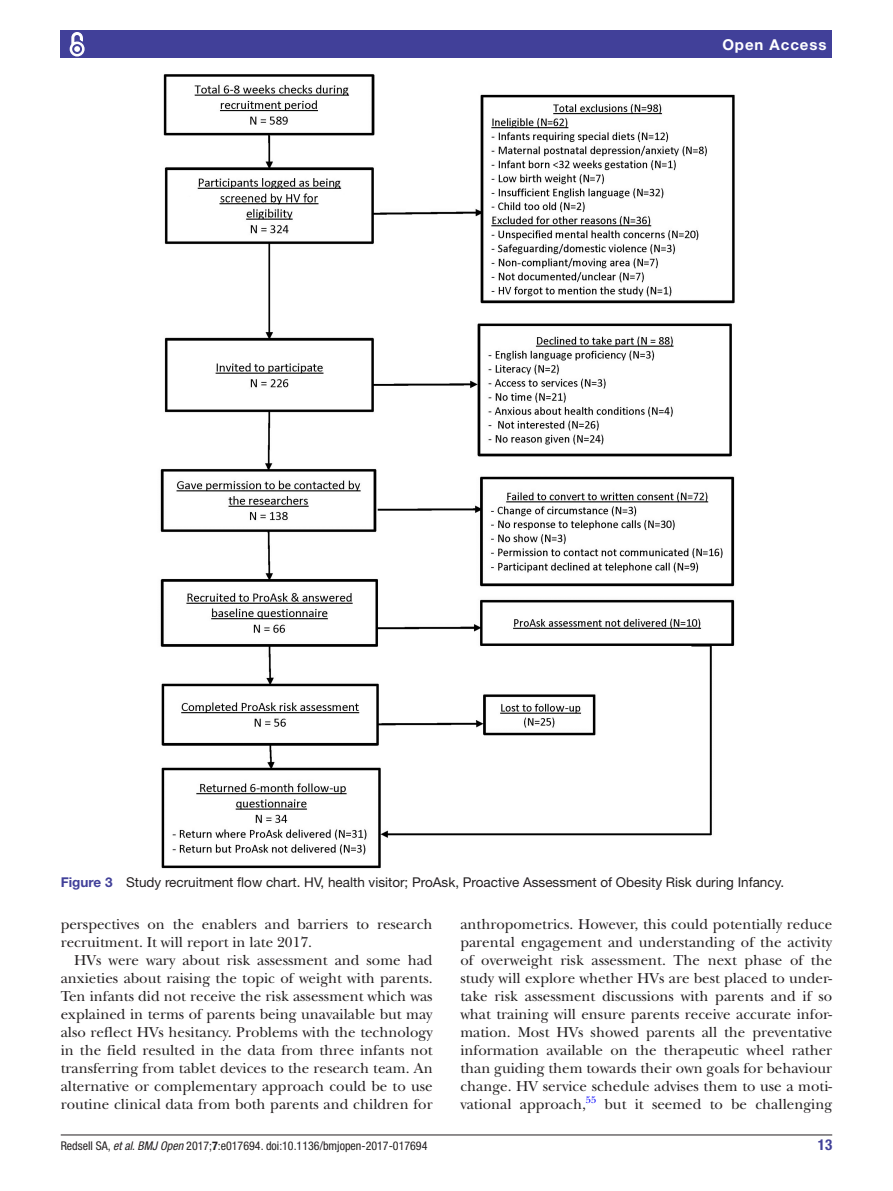
<style>
.page{position:relative;width:893px;height:1191px;background:#fff}
.page>*{position:absolute;margin:0;border:0;box-sizing:border-box;transform-origin:0 0}
.t1{font:15px/18px "New Baskerville";color:#231f20;text-align:justify}
.t2{font:700 15px "Helvetica Neue LT Std";letter-spacing:.065em;color:#fff}
.t3{font:700 condensed 15px "Helvetica Neue LT Std";color:#414099}
.t4{font:13.5px "Helvetica Neue LT Std";color:#231f20}
.t5{font:condensed 12px "Helvetica Neue LT Std";color:#231f20}
.s1{font-weight:700;color:#414099}
.s2{font-style:italic}
.s3{font-weight:700}
</style>
<div class="page">
<hr style="left:61px;top:1134px;width:771px;height:1px;background:#231f20">
<div style="left:61px;top:31px;width:771px;height:27px;background:#414099"></div>
<svg style="left:69px;top:32px;width:16px;height:25px"></svg>
<img style="left:160px;top:74px;width:575px;height:795px">
<p class="t2" style="left:722px;top:35px;width:106px">Open Access</p>
<p class="t4" style="left:61px;top:874px;width:725px"><span class="s1">Figure 3</span> Study recruitment flow chart. HV, health visitor; ProAsk, Proactive Assessment of Obesity Risk during Infancy.</p>
<p class="t1" style="left:61px;top:915px;width:373px">perspectives on the enablers and barriers to research recruitment. It will report in late 2017.</p>
<p class="t1" style="left:61px;top:951px;width:373px;text-indent:14px">HVs were wary about risk assessment and some had anxieties about raising the topic of weight with parents.<br>Ten infants did not receive the risk assessment which was explained in terms of parents being unavailable but may also reflect HVs hesitancy. Problems with the technology in the field resulted in the data from three infants not transferring from tablet devices to the research team. An alternative or complementary approach could be to use routine clinical data from both parents and children for</p>
<p class="t1" style="left:460px;top:915px;width:373px">anthropometrics. However, this could potentially reduce parental engagement and understanding of the activity of overweight risk assessment. The next phase of the study will explore whether HVs are best placed to under&shy;take risk assessment discussions with parents and if so what training will ensure parents receive accurate infor&shy;mation. Most HVs showed parents all the preventative information available on the therapeutic wheel rather than guiding them towards their own goals for behaviour change. HV service schedule advises them to use a moti&shy;vational approach,<sup>55</sup></p>
<p class="t1" style="left:605px;top:1095px;width:229px">but it seemed to be challenging</p>
<p class="t5" style="left:61px;top:1138px;width:368px">Redsell SA, <span class="s2">et al</span>. <span class="s2">BMJ Open</span> 2017;<span class="s3">7</span>:e017694. doi:10.1136/bmjopen-2017-017694</p>
<p class="t3" style="left:818px;top:1135px;width:16px">13</p>
</div>
